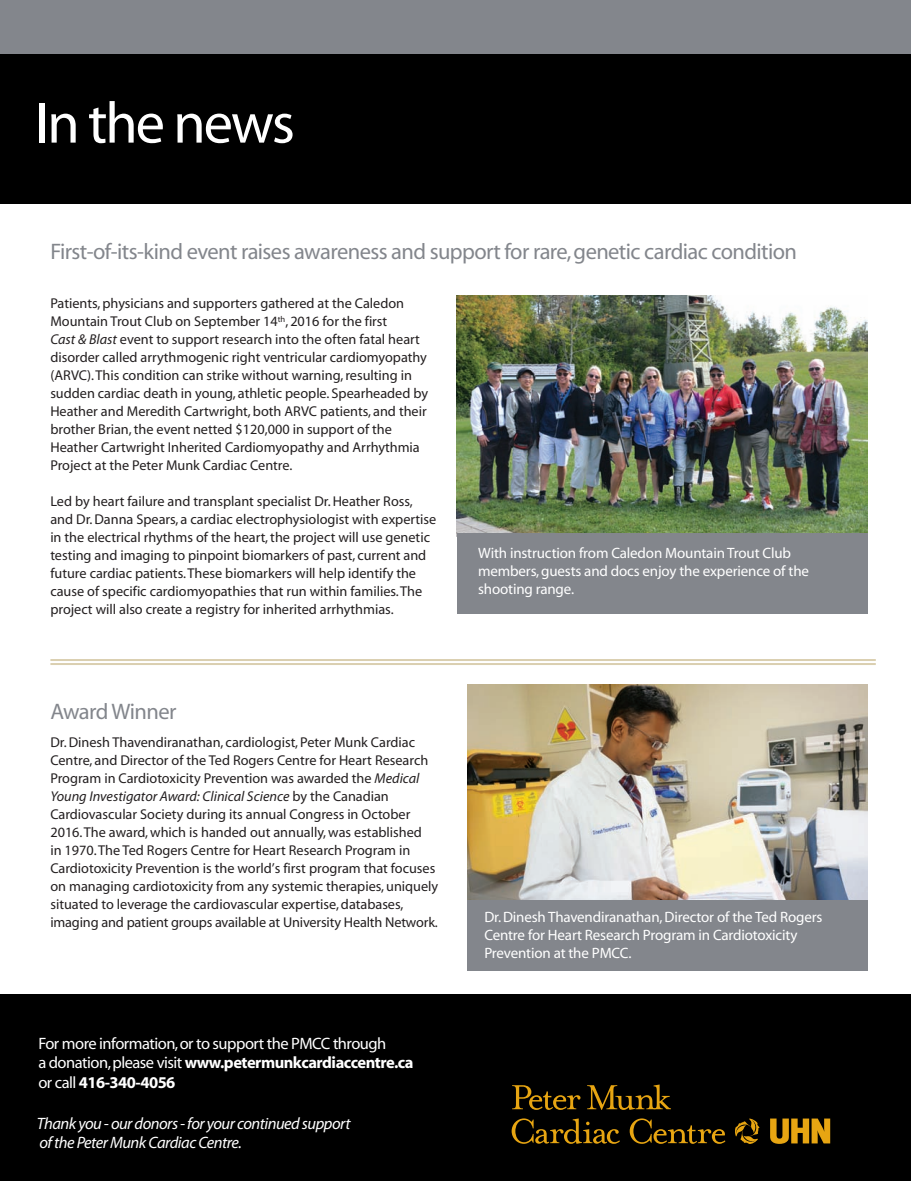
<style>
.page{position:relative;width:911px;height:1181px;background:#fff}
.page>*{position:absolute;margin:0;border:0;box-sizing:border-box;transform-origin:0 0}
.t1{font:58.5px "Myriad";letter-spacing:-.035em;color:#fff}
.t2{font:22.5px "Myriad";letter-spacing:-.025em;color:#83868c}
.t3{font:16.5px/19.5px "Myriad";letter-spacing:-.03em;color:#fff}
.t4{font:italic 16.5px/19.5px "Myriad Pro";letter-spacing:-.03em;color:#fff}
.t5{font:15px/18px "Myriad";letter-spacing:-.01em;color:#fff}
.t6{font:14.25px/18px "Myriad";color:#231f20}
.t7{font:italic 14.25px "Myriad Pro";color:#231f20}
.s1{font-family:"Myriad Pro";font-style:italic}
.s2{font-family:"Myriad";font-style:normal}
.s3{font-weight:700}
</style>
<div class="page">
<div style="left:0;top:48px;width:911px;height:155px;background:#000"></div>
<div style="left:0;top:0;width:911px;height:54px;background:#83868c"></div>
<img style="left:457px;top:295px;width:410px;height:238px">
<div style="left:457px;top:533px;width:410px;height:81px;background:#83868c"></div>
<img style="left:467px;top:685px;width:401px;height:223px">
<div style="left:467px;top:900px;width:400px;height:71px;background:#83868c"></div>
<hr style="left:50px;top:659px;width:826px;height:2px;background:#dacfb0">
<hr style="left:50px;top:663px;width:826px;height:2px;background:#dacfb0">
<div style="left:0;top:994px;width:911px;height:187px;background:#000"></div>
<svg style="left:770px;top:1118px;width:60px;height:26px"></svg>
<svg style="left:735px;top:1118px;width:24px;height:26px"></svg>
<svg style="left:630px;top:1118px;width:96px;height:26px"></svg>
<svg style="left:512px;top:1085px;width:68px;height:25px"></svg>
<svg style="left:587px;top:1084px;width:84px;height:26px"></svg>
<svg style="left:512px;top:1118px;width:108px;height:26px"></svg>
<h1 class="t1" style="left:35px;top:101px;width:261px">In the news</h1>
<h2 class="t2" style="left:50px;top:243px;width:748px">First-of-its-kind event raises awareness and support for rare, genetic cardiac condition</h2>
<p class="t6" style="left:50px;top:296px;width:379px">Patients, physicians and supporters gathered at the Caledon Mountain Trout Club on September 14<sup>th</sup>, 2016 for the first<br><span class="s1">Cast &amp; Blast</span> event to support research into the often fatal heart disorder called arrythmogenic right ventricular cardiomyopathy (ARVC). This condition can strike without warning, resulting in sudden cardiac death in young, athletic people. Spearheaded by Heather and Meredith Cartwright, both ARVC patients, and their brother Brian, the event netted $120,000 in support of the Heather Cartwright Inherited Cardiomyopathy and Arrhythmia Project at the Peter Munk Cardiac Centre.</p>
<p class="t6" style="left:50px;top:494px;width:387px">Led by heart failure and transplant specialist Dr. Heather Ross, and Dr. Danna Spears, a cardiac electrophysiologist with expertise in the electrical rhythms of the heart, the project will use genetic testing and imaging to pinpoint biomarkers of past, current and future cardiac patients. These biomarkers will help identify the cause of specific cardiomyopathies that run within families. The project will also create a registry for inherited arrhythmias.</p>
<h2 class="t2" style="left:50px;top:703px;width:127px">Award Winner</h2>
<p class="t6" style="left:50px;top:734px;width:379px">Dr. Dinesh Thavendiranathan, cardiologist, Peter Munk Cardiac<br>Centre, and Director of the Ted Rogers Centre for Heart Research<br>Program in Cardiotoxicity Prevention was awarded the <span class="s1">Medical</span></p>
<p class="t7" style="left:50px;top:791px;width:340px">Young Investigator Award: Clinical Science <span class="s2">by the Canadian</span></p>
<p class="t6" style="left:50px;top:806px;width:389px">Cardiovascular Society during its annual Congress in October 2016. The award, which is handed out annually, was established<br>in 1970. The Ted Rogers Centre for Heart Research Program in Cardiotoxicity Prevention is the world’s first program that focuses on managing cardiotoxicity from any systemic therapies, uniquely situated to leverage the cardiovascular expertise, databases, imaging and patient groups available at University Health Network.</p>
<p class="t3" style="left:38px;top:1035px;width:377px">For more information, or to support the PMCC through<br>a donation, please visit <span class="s3">www.petermunkcardiaccentre.ca </span>or call <span class="s3">416-340-4056</span></p>
<p class="t4" style="left:37px;top:1115px;width:315px">Thank you - our donors - for your continued support of the Peter Munk Cardiac Centre.</p>
<p class="t5" style="left:478px;top:545px;width:332px">With instruction from Caledon Mountain Trout Club members, guests and docs enjoy the experience of the shooting range.</p>
<p class="t5" style="left:484px;top:909px;width:340px">Dr. Dinesh Thavendiranathan, Director of the Ted Rogers<br>Centre for Heart Research Program in Cardiotoxicity<br>Prevention at the PMCC.</p>
</div>
